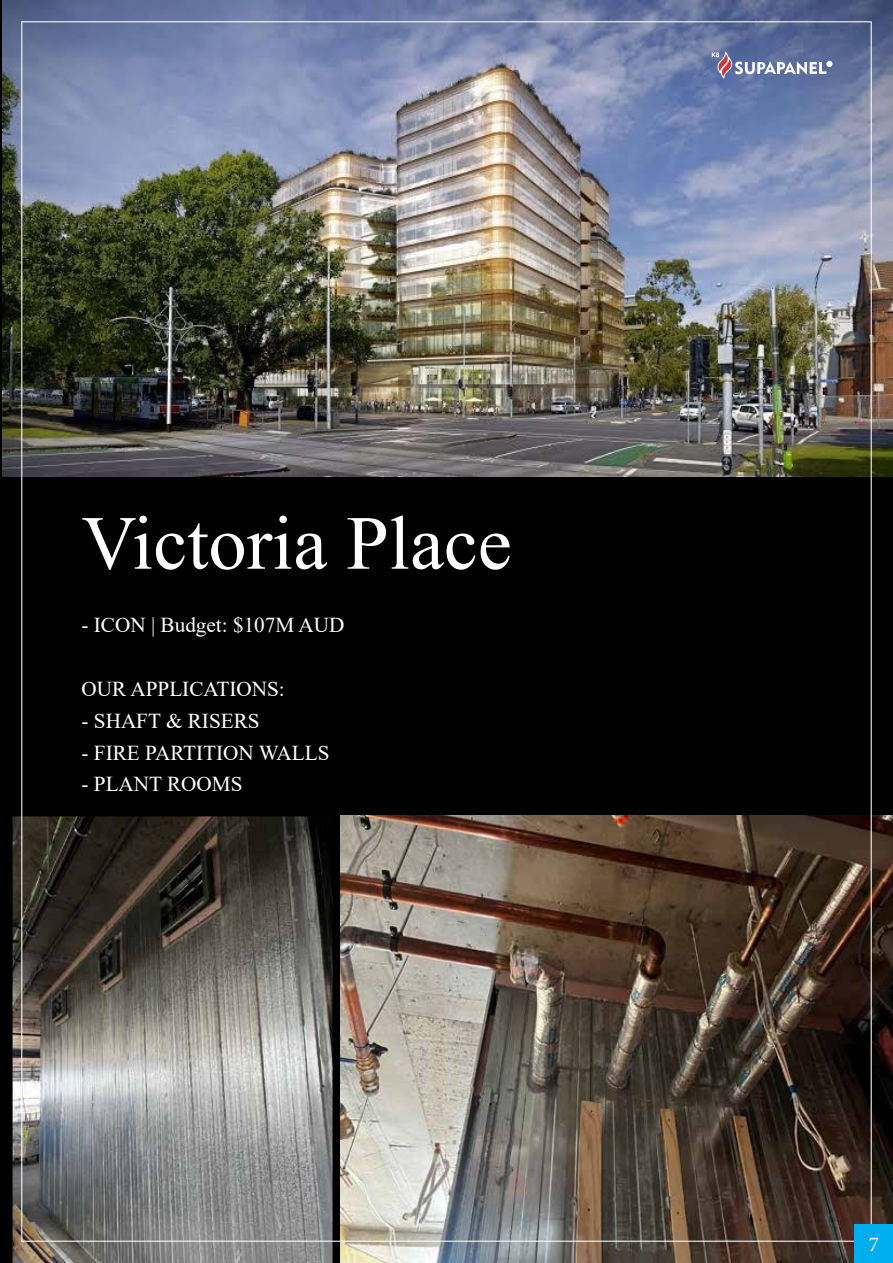
<style>
.page{position:relative;width:893px;height:1263px;background:#000}
.page>*{position:absolute;margin:0;border:0;box-sizing:border-box;transform-origin:0 0}
.t1{font:76.35px "Times New Roman";color:#fff}
.t2{font:21.15px "Times New Roman";color:#fff}
.t3{font:21.15px "Minion Pro";color:#fff}
</style>
<div class="page">
<img style="left:2px;top:0;width:890px;height:476px">
<img style="left:13px;top:816px;width:319px;height:447px">
<img style="left:340px;top:815px;width:553px;height:448px">
<svg style="left:712px;top:52px;width:120px;height:26px;background:#838bae"></svg>
<div style="left:855px;top:1225px;width:38px;height:38px;background:#00aeef"></div>
<h1 class="t1" style="left:82px;top:489px;width:432px">Victoria Place</h1>
<p class="t2" style="left:82px;top:610px;width:264px">- ICON | Budget: $107M AUD</p>
<p class="t2" style="left:82px;top:674px;width:205px">OUR APPLICATIONS:</p>
<p class="t2" style="left:82px;top:706px;width:180px">- SHAFT &amp; RISERS</p>
<p class="t2" style="left:82px;top:738px;width:249px">- FIRE PARTITION WALLS</p>
<p class="t2" style="left:82px;top:769px;width:163px">- PLANT ROOMS</p>
<p class="t3" style="left:869px;top:1230px;width:12px">7</p>
</div>
